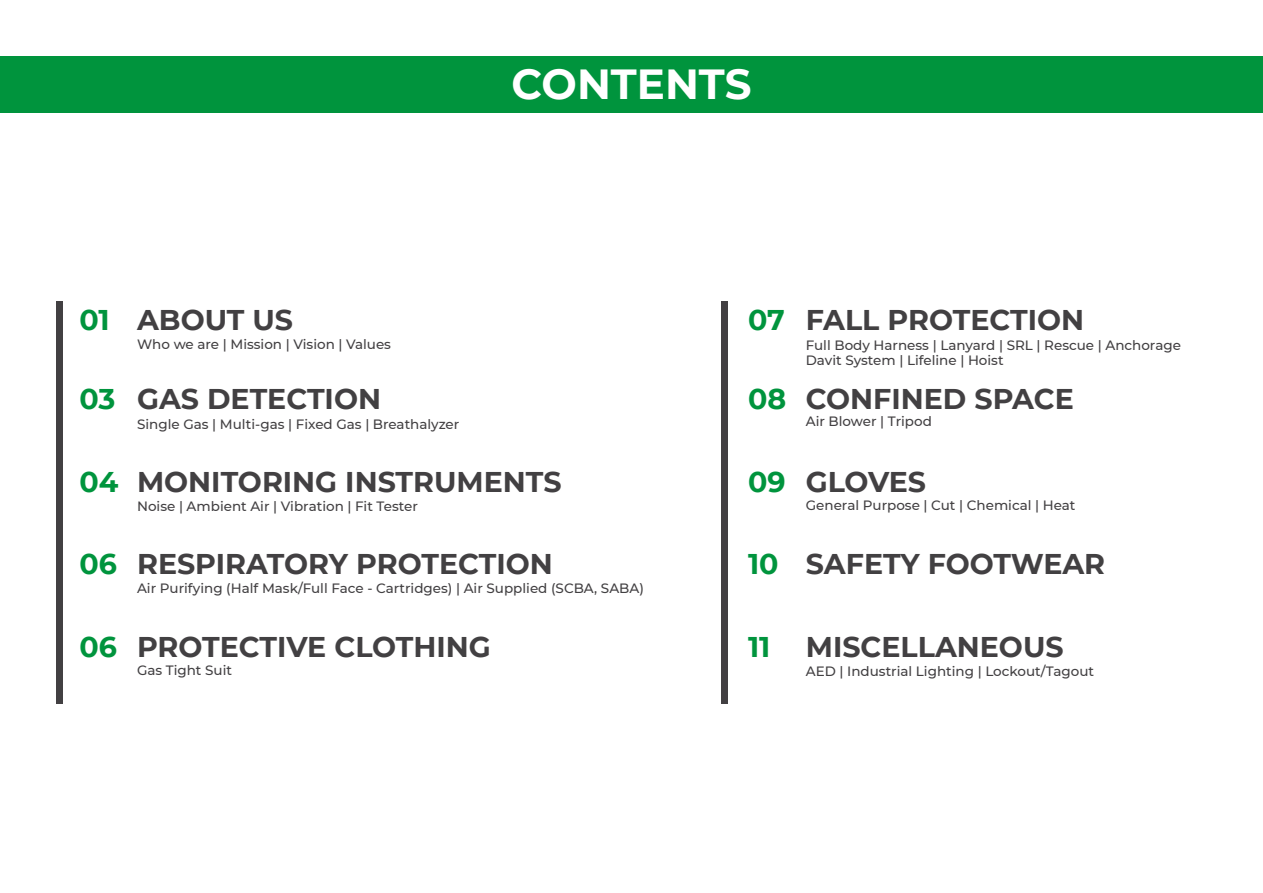
<style>
.page{position:relative;width:1263px;height:893px;background:#fff}
.page>*{position:absolute;margin:0;border:0;box-sizing:border-box;transform-origin:0 0}
.t1{font:700 42px "Montserrat";color:#fff}
.t2{font:700 28.5px "Montserrat";color:#424042}
.t3{font:700 28.5px "Montserrat";color:#00943d}
.t4{font:500 13.5px/15px "Montserrat";color:#424042}
</style>
<div class="page">
<div style="left:0;top:56px;width:1263px;height:57px;background:#00943d"></div>
<div style="left:56px;top:301px;width:6px;height:403px;background:#424042"></div>
<div style="left:721px;top:301px;width:6px;height:403px;background:#424042"></div>
<h1 class="t1" style="left:511px;top:60px;width:241px">CONTENTS</h1>
<h2 class="t3" style="left:79px;top:303px;width:32px">01</h2>
<h2 class="t3" style="left:79px;top:383px;width:37px">03</h2>
<h2 class="t3" style="left:79px;top:465px;width:40px">04</h2>
<h2 class="t2" style="left:137px;top:303px;width:158px">ABOUT US</h2>
<p class="t4" style="left:137px;top:338px;width:255px">Who we are | Mission | Vision | Values</p>
<h2 class="t2" style="left:137px;top:383px;width:245px">GAS DETECTION</h2>
<p class="t4" style="left:137px;top:417px;width:324px">Single Gas | Multi-gas | Fixed Gas | Breathalyzer</p>
<h2 class="t2" style="left:137px;top:465px;width:426px">MONITORING INSTRUMENTS</h2>
<p class="t4" style="left:137px;top:499px;width:282px">Noise | Ambient Air | Vibration | Fit Tester</p>
<h2 class="t3" style="left:748px;top:303px;width:38px">07</h2>
<h2 class="t3" style="left:748px;top:383px;width:40px">08</h2>
<h2 class="t3" style="left:748px;top:465px;width:39px">09</h2>
<h2 class="t2" style="left:806px;top:303px;width:280px">FALL PROTECTION</h2>
<p class="t4" style="left:806px;top:338px;width:377px">Full Body Harness | Lanyard | SRL | Rescue | Anchorage<br>Davit System | Lifeline | Hoist</p>
<h2 class="t2" style="left:806px;top:383px;width:269px">CONFINED SPACE</h2>
<p class="t4" style="left:806px;top:414px;width:128px">Air Blower | Tripod</p>
<h2 class="t2" style="left:806px;top:465px;width:122px">GLOVES</h2>
<p class="t4" style="left:806px;top:498px;width:271px">General Purpose | Cut | Chemical | Heat</p>
<h2 class="t3" style="left:79px;top:547px;width:39px">06</h2>
<h2 class="t2" style="left:137px;top:547px;width:417px">RESPIRATORY PROTECTION</h2>
<p class="t4" style="left:137px;top:581px;width:508px">Air Purifying (Half Mask/Full Face - Cartridges) | Air Supplied (SCBA, SABA)</p>
<h2 class="t3" style="left:748px;top:547px;width:32px">10</h2>
<h2 class="t2" style="left:806px;top:547px;width:301px">SAFETY FOOTWEAR</h2>
<h2 class="t3" style="left:79px;top:630px;width:39px">06</h2>
<h2 class="t2" style="left:137px;top:630px;width:355px">PROTECTIVE CLOTHING</h2>
<p class="t4" style="left:137px;top:663px;width:96px">Gas Tight Suit</p>
<h2 class="t3" style="left:748px;top:630px;width:24px">11</h2>
<h2 class="t2" style="left:806px;top:630px;width:259px">MISCELLANEOUS</h2>
<p class="t4" style="left:806px;top:664px;width:290px">AED | Industrial Lighting | Lockout/Tagout</p>
</div>
